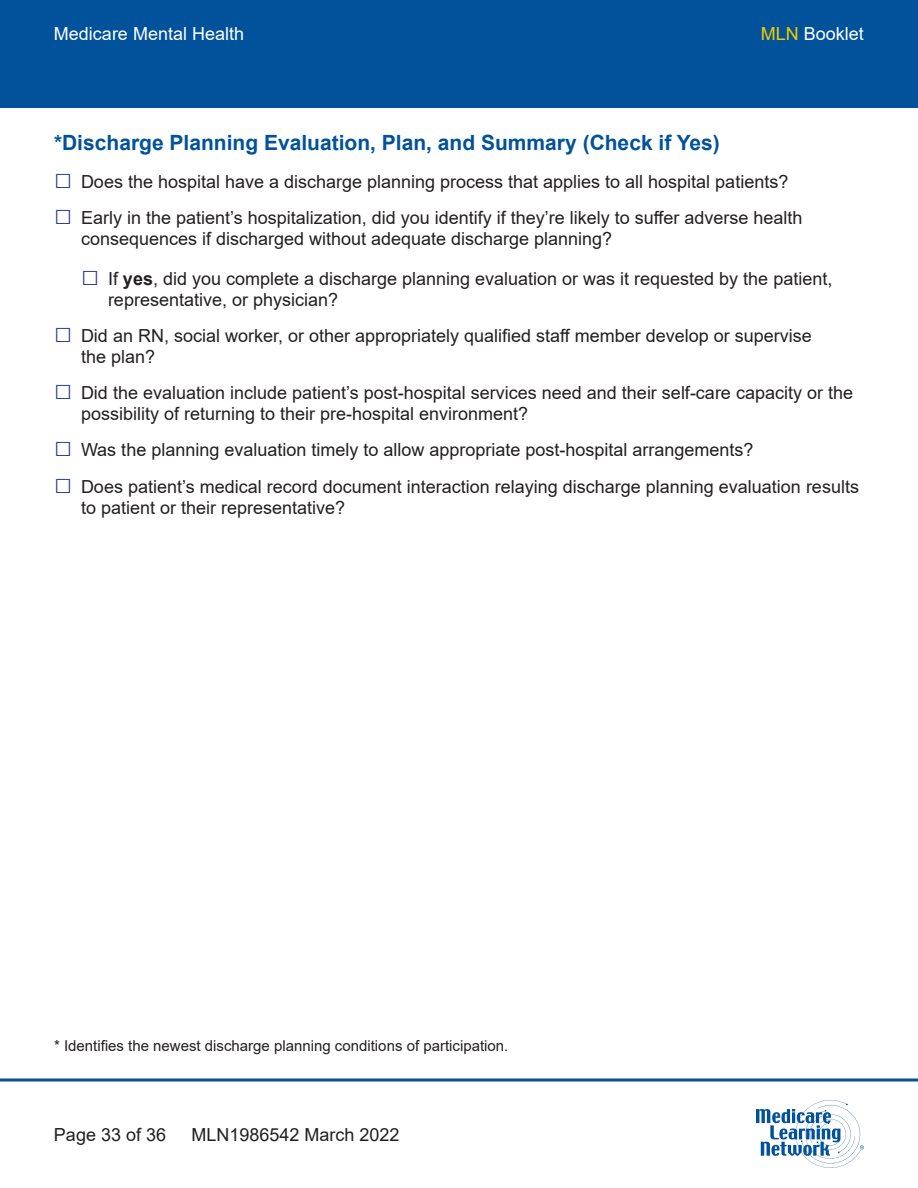
<style>
.page{position:relative;width:918px;height:1188px;background:#fff}
.page>*{position:absolute;margin:0;border:0;box-sizing:border-box;transform-origin:0 0}
.t1{font:700 21px "Arial";color:#01529b}
.t2{font:18px/21px "Arial";color:#231f20}
.t3{font:18px "Arial";color:#fff}
.t4{font:15px "Arial";color:#231f20}
.s1{color:#f0cb02}
.s2{font-size:30px;color:#25358f}
.s3{font-weight:700}
</style>
<div class="page">
<div style="left:0;top:0;width:918px;height:108px;background:#01529b"></div>
<svg style="left:0;top:1078px;width:918px;height:4px;background:#407db3"></svg>
<svg style="left:756px;top:1100px;width:108px;height:68px"></svg>
<p class="t3" style="left:54px;top:21px;width:192px">Medicare Mental Health</p>
<p class="t3" style="left:761px;top:21px;width:105px"><span class="s1">MLN</span> Booklet</p>
<h4 class="t1" style="left:54px;top:128px;width:667px">*Discharge Planning Evaluation, Plan, and Summary (Check if Yes)</h4>
<p class="t2" style="left:54px;top:171px;width:736px"><span class="s2">□</span> Does the hospital have a discharge planning process that applies to all hospital patients?</p>
<p class="t2" style="left:81px;top:208px;width:723px;text-indent:-27px"><span class="s2">□</span> Early in the patient’s hospitalization, did you identify if they’re likely to suffer adverse health consequences if discharged without adequate discharge planning?</p>
<p class="t2" style="left:108px;top:268px;width:726px;text-indent:-27px"><span class="s2">□</span> If <span class="s3">yes</span>, did you complete a discharge planning evaluation or was it requested by the patient, representative, or physician?</p>
<p class="t2" style="left:81px;top:325px;width:732px;text-indent:-27px"><span class="s2">□</span> Did an RN, social worker, or other appropriately qualified staff member develop or supervise the plan?</p>
<p class="t2" style="left:81px;top:382px;width:774px;text-indent:-27px"><span class="s2">□</span> Did the evaluation include patient’s post-hospital services need and their self-care capacity or the possibility of returning to their pre-hospital environment?</p>
<p class="t2" style="left:54px;top:439px;width:701px"><span class="s2">□</span> Was the planning evaluation timely to allow appropriate post-hospital arrangements?</p>
<p class="t2" style="left:81px;top:476px;width:780px;text-indent:-27px"><span class="s2">□</span> Does patient’s medical record document interaction relaying discharge planning evaluation results to patient or their representative?</p>
<p class="t4" style="left:54px;top:1035px;width:456px">* Identifies the newest discharge planning conditions of participation.</p>
<p class="t2" style="left:54px;top:1124px;width:114px">Page 33 of 36</p>
<p class="t2" style="left:192px;top:1124px;width:210px">MLN1986542 March 2022</p>
</div>
